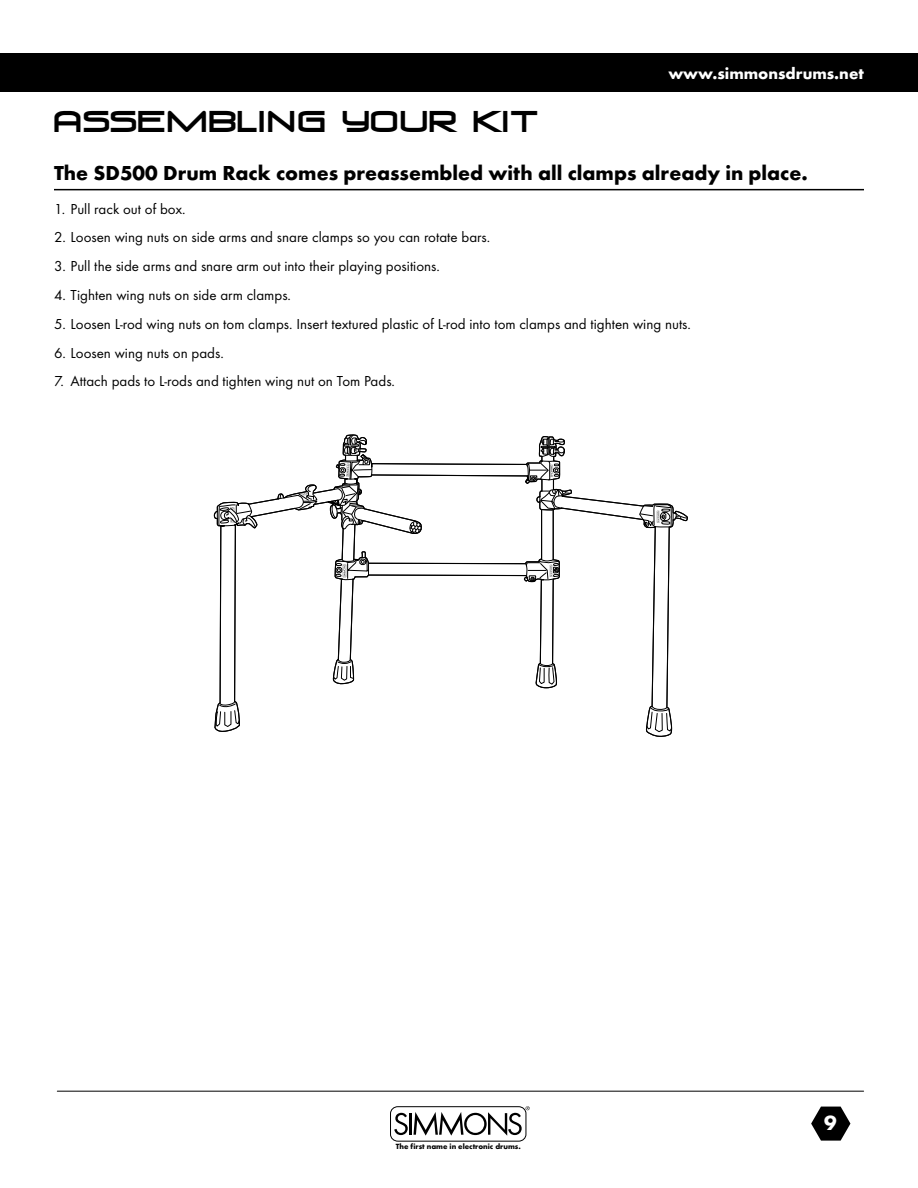
<style>
.page{position:relative;width:918px;height:1188px;background:#fff}
.page>*{position:absolute;margin:0;border:0;box-sizing:border-box;transform-origin:0 0}
.t1{font:28.5px "Venus Rising";color:#000}
.t2{font:700 21px "Futura T";color:#000}
.t3{font:700 21px "Futura T";color:#fff}
.t4{font:700 16.5px "Futura T";color:#fff}
.t5{font:15px "Futura T";color:#000}
.t6{font:700 7.8px "Futura T";color:#000}
</style>
<div class="page">
<div style="left:0;top:53px;width:918px;height:39px;background:#000"></div>
<svg style="left:811px;top:1107px;width:39px;height:34px"></svg>
<div style="left:390px;top:1106px;width:136px;height:36px;border:1px solid #000;border-radius:7px"></div>
<svg style="left:394px;top:1106px;width:136px;height:30px"></svg>
<hr style="left:57px;top:1091px;width:807px;height:1px;background:#000">
<hr style="left:54px;top:189px;width:810px;height:1px;background:#000">
<svg style="left:214px;top:434px;width:474px;height:303px"></svg>
<p class="t4" style="left:668px;top:63px;width:197px">www.simmonsdrums.net</p>
<h1 class="t1" style="left:53px;top:108px;width:487px">ASSEMBLING YOUR KIT</h1>
<h2 class="t2" style="left:54px;top:161px;width:755px">The SD500 Drum Rack comes preassembled with all clamps already in place.</h2>
<p class="t5" style="left:54px;top:200px;width:133px">1. Pull rack out of box.</p>
<p class="t5" style="left:54px;top:229px;width:438px">2. Loosen wing nuts on side arms and snare clamps so you can rotate bars.</p>
<p class="t5" style="left:54px;top:258px;width:387px">3. Pull the side arms and snare arm out into their playing positions.</p>
<p class="t5" style="left:54px;top:286px;width:239px">4. Tighten wing nuts on side arm clamps.</p>
<p class="t5" style="left:54px;top:315px;width:638px">5. Loosen L-rod wing nuts on tom clamps. Insert textured plastic of L-rod into tom clamps and tighten wing nuts.</p>
<p class="t5" style="left:54px;top:344px;width:171px">6. Loosen wing nuts on pads.</p>
<p class="t5" style="left:54px;top:373px;width:343px">7. Attach pads to L-rods and tighten wing nut on Tom Pads.</p>
<p class="t6" style="left:396px;top:1142px;width:126px">The first name in electronic drums.</p>
<h2 class="t3" style="left:824px;top:1111px;width:14px">9</h2>
</div>
